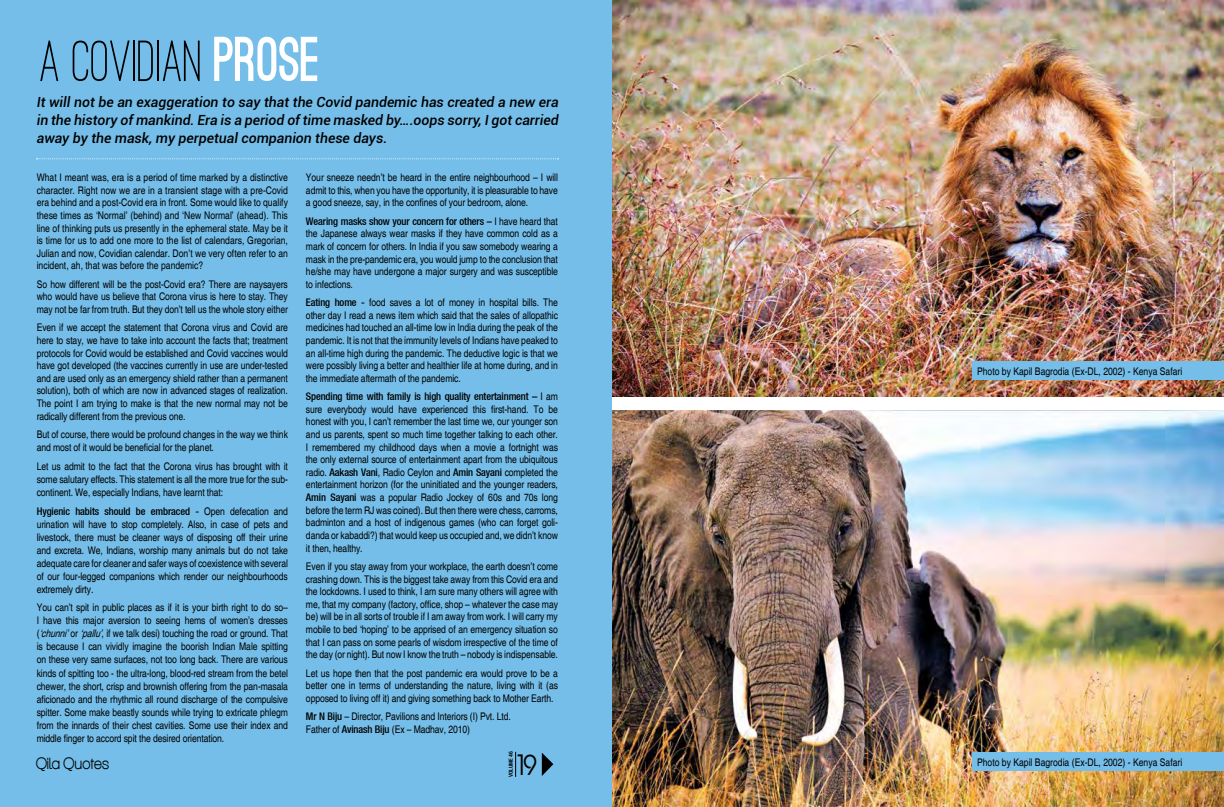
<style>
.page{position:relative;width:1224px;height:807px;background:#fff}
.page>*{position:absolute;margin:0;border:0;box-sizing:border-box;transform-origin:0 0}
.t1{font:500 60px "Ostrich Sans";color:#000;scale:.9 1}
.t2{font:27.4px "Devil Breeze";color:#000;scale:.9 1}
.t3{font:16px "Aliquam";color:#000}
.t4{font:italic 500 14px/18px "Roboto";color:#000;text-align:justify}
.t5{font:condensed 10.5px/12.6px "Helvetica";letter-spacing:-.01em;color:#000;text-align:justify}
.t6{font:10.5px "Heavenetica Cond 6 Med SH";letter-spacing:-.01em;color:#000}
.t7{font:700 condensed 5.5px "Roboto";color:#000}
.s1{font-weight:900;color:#fff}
.s2{font-family:"Helvetica";font-stretch:condensed}
.s3{font-style:italic}
.s4{font-family:"Heavenetica Cond 6 Med SH";font-stretch:normal}
</style>
<div class="page">
<img style="left:612px;top:0;width:612px;height:396px">
<img style="left:612px;top:410px;width:612px;height:396px">
<div style="left:0;top:0;width:612px;height:806px;background:#75bee9"></div>
<svg style="left:36px;top:158px;width:523px;height:1px"></svg>
<svg style="left:542px;top:753px;width:11px;height:22px"></svg>
<svg style="left:515px;top:751px;width:1px;height:25px"></svg>
<div style="left:972px;top:362px;width:252px;height:18px;background:#75bee9"></div>
<div style="left:972px;top:752px;width:252px;height:18px;background:#75bee9"></div>
<h1 class="t1" style="left:40px;top:25px;width:314px">A COVIDIAN <span class="s1">PROSE</span></h1>
<h3 class="t4" style="left:37px;top:93px;width:524px">It will not be an exaggeration to say that the Covid pandemic has created a new era in the history of mankind. Era is a period of time masked by….oops sorry, I got carried away by the mask, my perpetual companion these days.</h3>
<p class="t5" style="left:37px;top:171px;width:253px">What I meant was, era is a period of time marked by a distinctive character. Right now we are in a transient stage with a pre-Covid era behind and a post-Covid era in front. Some would like to qualify these times as ‘Normal’ (behind) and ‘New Normal’ (ahead). This line of thinking puts us presently in the ephemeral state. May be it is time for us to add one more to the list of calendars, Gregorian, Julian and now, Covidian calendar. Don’t we very often refer to an incident, ah, that was before the pandemic?</p>
<p class="t5" style="left:37px;top:278px;width:253px">So how different will be the post-Covid era? There are naysayers who would have us believe that Corona virus is here to stay. They may not be far from truth. But they don’t tell us the whole story either</p>
<p class="t5" style="left:37px;top:321px;width:253px">Even if we accept the statement that Corona virus and Covid are here to stay, we have to take into account the facts that; treatment protocols for Covid would be established and Covid vaccines would have got developed (the vaccines currently in use are under-tested and are used only as an emergency shield rather than a permanent solution), both of which are now in advanced stages of realization.<br>The point I am trying to make is that the new normal may not be radically different from the previous one.</p>
<p class="t5" style="left:37px;top:428px;width:253px;line-height:13px">But of course, there would be profound changes in the way we think and most of it would be beneficial for the planet.</p>
<p class="t5" style="left:37px;top:459px;width:253px;line-height:13px">Let us admit to the fact that the Corona virus has brought with it some salutary effects. This statement is all the more true for the sub&shy;continent. We, especially Indians, have learnt that:</p>
<p class="t6" style="left:37px;top:504px;width:253px">Hygienic habits should be embraced - <span class="s2">Open defecation and</span></p>
<p class="t5" style="left:37px;top:517px;width:253px;line-height:13px">urination will have to stop completely. Also, in case of pets and livestock, there must be cleaner ways of disposing off their urine and excreta. We, Indians, worship many animals but do not take adequate care for cleaner and safer ways of coexistence with several of our four-legged companions which render our neighbourhoods extremely dirty.</p>
<p class="t5" style="left:37px;top:601px;width:253px;line-height:13px">You can’t spit in public places as if it is your birth right to do so– I have this major aversion to seeing hems of women’s dresses (<span class="s3">‘chunni’</span>or <span class="s3">‘pallu’</span>, if we talk desi) touching the road or ground. That is because I can vividly imagine the boorish Indian Male spitting on these very same surfaces, not too long back. There are various kinds of spitting too - the ultra-long, blood-red stream from the betel chewer, the short, crisp and brownish offering from the pan-masala aficionado and the rhythmic all round discharge of the compulsive spitter. Some make beastly sounds while trying to extricate phlegm from the innards of their chest cavities. Some use their index and middle finger to accord spit the desired orientation.</p>
<p class="t5" style="left:306px;top:171px;width:253px">Your sneeze needn’t be heard in the entire neighbourhood – I will admit to this, when you have the opportunity, it is pleasurable to have a good sneeze, say, in the confines of your bedroom, alone.</p>
<p class="t6" style="left:306px;top:214px;width:253px">Wearing masks show your concern for others – <span class="s2">I have heard that</span></p>
<p class="t5" style="left:306px;top:227px;width:253px">the Japanese always wear masks if they have common cold as a mark of concern for others. In India if you saw somebody wearing a mask in the pre-pandemic era, you would jump to the conclusion that he/she may have undergone a major surgery and was susceptible to infections.</p>
<p class="t5" style="left:306px;top:296px;width:253px"><span class="s4">Eating home -</span> food saves a lot of money in hospital bills. The other day I read a news item which said that the sales of allopathic medicines had touched an all-time low in India during the peak of the pandemic. It is not that the immunity levels of Indians have peaked to an all-time high during the pandemic. The deductive logic is that we were possibly living a better and healthier life at home during, and in the immediate aftermath of the pandemic.</p>
<p class="t6" style="left:306px;top:389px;width:254px">Spending time with family is high quality entertainment – <span class="s2">I am</span></p>
<p class="t5" style="left:306px;top:403px;width:254px">sure everybody would have experienced this first-hand. To be honest with you, I can’t remember the last time we, our younger son and us parents, spent so much time together talking to each other.<br>I remembered my childhood days when a movie a fortnight was the only external source of entertainment apart from the ubiquitous radio. <span class="s4">Aakash Vani</span>, Radio Ceylon and <span class="s4">Amin Sayani</span> completed the entertainment horizon (for the uninitiated and the younger readers, <span class="s4">Amin Sayani</span> was a popular Radio Jockey of 60s and 70s long before the term RJ was coined). But then there were chess, carroms, badminton and a host of indigenous games (who can forget goli&shy;danda or kabaddi?) that would keep us occupied and, we didn’t know it then, healthy.</p>
<p class="t5" style="left:306px;top:560px;width:254px">Even if you stay away from your workplace, the earth doesn’t come crashing down. This is the biggest take away from this Covid era and the lockdowns. I used to think, I am sure many others will agree with me, that my company (factory, office, shop – whatever the case may be) will be in all sorts of trouble if I am away from work. I will carry my mobile to bed ‘hoping’ to be apprised of an emergency situation so that I can pass on some pearls of wisdom irrespective of the time of the day (or night). But now I know the truth – nobody is indispensable.</p>
<p class="t5" style="left:306px;top:666px;width:254px">Let us hope then that the post pandemic era would prove to be a better one in terms of understanding the nature, living with it (as opposed to living off it) and giving something back to Mother Earth.</p>
<p class="t5" style="left:306px;top:710px;width:206px"><span class="s4">Mr N Biju</span> – Director, Pavilions and Interiors (I) Pvt. Ltd.<br>Father of <span class="s4">Avinash Biju</span> (Ex – Madhav, 2010)</p>
<h3 class="t3" style="left:36px;top:753px;width:75px">Qila Quotes</h3>
<p class="t7" style="left:507px;top:777px;width:27px;rotate:-90deg">VOLUME 46</p>
<h2 class="t2" style="left:517px;top:752px;width:24px">19</h2>
<p class="t5" style="left:977px;top:364px;width:207px">Photo by Kapil Bagrodia (Ex-DL, 2002) - Kenya Safari</p>
<p class="t5" style="left:977px;top:755px;width:207px">Photo by Kapil Bagrodia (Ex-DL, 2002) - Kenya Safari</p>
</div>
